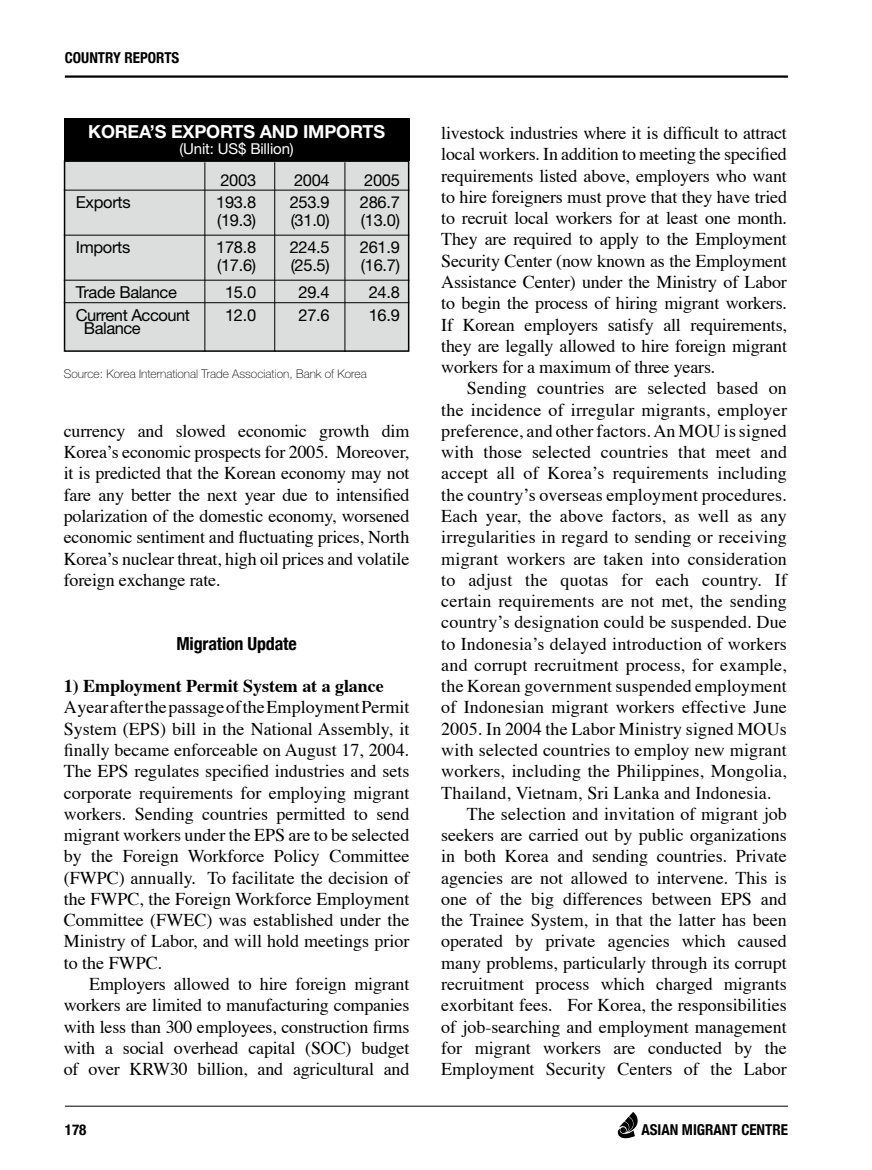
<style>
.page{position:relative;width:872px;height:1170px;background:#fff}
.page>*{position:absolute;margin:0;border:0;box-sizing:border-box;transform-origin:0 0}
.t1{font:18px/21.3px "Times";letter-spacing:.01em;color:#000;text-align:justify}
.t2{font:700 18px "Times";letter-spacing:-.005em;color:#000}
.t3{font:700 18px "Helvetica Neue";letter-spacing:-.01em;color:#fff}
.t4{font:700 condensed 18px "Helvetica Neue";letter-spacing:-.01em;color:#000}
.t5{font:16.5px "Helvetica Neue";letter-spacing:-.02em;color:#000}
.t6{font:700 condensed 15px "Helvetica Neue";color:#000}
.t7{font:15px "Helvetica Neue";letter-spacing:-.01em;color:#fff}
.t8{font:100 12px "Helvetica Neue";color:#000}
</style>
<div class="page">
<hr style="left:65px;top:75px;width:723px;height:3px;background:#000">
<hr style="left:65px;top:1105px;width:723px;height:1px;background:#000">
<svg style="left:618px;top:1112px;width:20px;height:26px"></svg>
<div style="left:65px;top:161px;width:344px;height:190px;background:#dcdddd"></div>
<div style="left:64px;top:160px;width:345px;height:192px;border:2px solid #000"></div>
<hr style="left:64px;top:190px;width:345px;height:1px;background:#000">
<hr style="left:64px;top:235px;width:345px;height:1px;background:#000">
<hr style="left:64px;top:280px;width:345px;height:1px;background:#000">
<hr style="left:64px;top:302px;width:345px;height:1px;background:#000">
<hr style="left:344px;top:162px;width:1px;height:190px;background:#000">
<hr style="left:274px;top:162px;width:1px;height:190px;background:#000">
<hr style="left:204px;top:162px;width:1px;height:190px;background:#000">
<div style="left:64px;top:118px;width:345px;height:42px;background:#000"></div>
<p class="t6" style="left:65px;top:48px;width:116px">COUNTRY REPORTS</p>
<p class="t3" style="left:88px;top:120px;width:27px">KOREA</p>
<p class="t3" style="left:150px;top:120px;width:70px">’S EXPORTS</p>
<p class="t3" style="left:260px;top:120px;width:14px">AND</p>
<p class="t3" style="left:303px;top:120px;width:47px">IMPORTS</p>
<p class="t7" style="left:179px;top:140px;width:116px">(Unit: US$ Billion)</p>
<p class="t5" style="left:220px;top:170px;width:37px">2003</p>
<p class="t5" style="left:294px;top:170px;width:37px">2004</p>
<p class="t5" style="left:364px;top:170px;width:37px">2005</p>
<p class="t5" style="left:76px;top:192px;width:56px">Exports</p>
<p class="t5" style="left:216px;top:192px;width:41px">193.8</p>
<p class="t5" style="left:290px;top:192px;width:41px">253.9</p>
<p class="t5" style="left:360px;top:192px;width:41px">286.7</p>
<p class="t5" style="left:217px;top:210px;width:41px">(19.3)</p>
<p class="t5" style="left:291px;top:210px;width:41px">(31.0)</p>
<p class="t5" style="left:361px;top:210px;width:41px">(13.0)</p>
<p class="t5" style="left:76px;top:237px;width:56px">Imports</p>
<p class="t5" style="left:216px;top:237px;width:41px">178.8</p>
<p class="t5" style="left:290px;top:237px;width:41px">224.5</p>
<p class="t5" style="left:360px;top:237px;width:41px">261.9</p>
<p class="t5" style="left:217px;top:255px;width:41px">(17.6)</p>
<p class="t5" style="left:291px;top:255px;width:41px">(25.5)</p>
<p class="t5" style="left:361px;top:255px;width:41px">(16.7)</p>
<p class="t5" style="left:76px;top:282px;width:103px">Trade Balance</p>
<p class="t5" style="left:225px;top:282px;width:33px">15.0</p>
<p class="t5" style="left:298px;top:282px;width:33px">29.4</p>
<p class="t5" style="left:369px;top:282px;width:33px">24.8</p>
<p class="t5" style="left:76px;top:305px;width:116px">Current Account</p>
<p class="t5" style="left:225px;top:305px;width:33px">12.0</p>
<p class="t5" style="left:298px;top:305px;width:33px">27.6</p>
<p class="t5" style="left:369px;top:305px;width:33px">16.9</p>
<p class="t5" style="left:84px;top:318px;width:58px">Balance</p>
<p class="t8" style="left:64px;top:366px;width:304px">Source: Korea International Trade Association, Bank of Korea</p>
<p class="t1" style="left:64px;top:418px;width:347px">currency and slowed economic growth dim Korea’s economic prospects for 2005. Moreover, it is predicted that the Korean economy may not fare any better the next year due to intensified polarization of the domestic economy, worsened economic sentiment and fluctuating prices, North Korea’s nuclear threat, high oil prices and volatile foreign exchange rate.</p>
<p class="t4" style="left:176px;top:632px;width:122px">Migration Update</p>
<p class="t2" style="left:64px;top:668px;width:321px">1) Employment Permit System at a glance</p>
<p class="t1" style="left:64px;top:695px;width:347px">A year after the passage of the Employment Permit System (EPS) bill in the National Assembly, it finally became enforceable on August 17, 2004.<br>The EPS regulates specified industries and sets corporate requirements for employing migrant workers. Sending countries permitted to send migrant workers under the EPS are to be selected by the Foreign Workforce Policy Committee (FWPC) annually. To facilitate the decision of the FWPC, the Foreign Workforce Employment Committee (FWEC) was established under the Ministry of Labor, and will hold meetings prior to the FWPC.</p>
<p class="t1" style="left:64px;top:971px;width:347px;text-indent:26px">Employers allowed to hire foreign migrant workers are limited to manufacturing companies with less than 300 employees, construction firms with a social overhead capital (SOC) budget of over KRW30 billion, and agricultural and</p>
<p class="t1" style="left:441px;top:121px;width:347px">livestock industries where it is difficult to attract local workers. In addition to meeting the specified requirements listed above, employers who want to hire foreigners must prove that they have tried to recruit local workers for at least one month.<br>They are required to apply to the Employment Security Center (now known as the Employment Assistance Center) under the Ministry of Labor to begin the process of hiring migrant workers.<br>If Korean employers satisfy all requirements, they are legally allowed to hire foreign migrant workers for a maximum of three years.</p>
<p class="t1" style="left:467px;top:376px;width:322px">Sending countries are selected based on</p>
<p class="t1" style="left:441px;top:397px;width:347px">the incidence of irregular migrants, employer</p>
<p class="t1" style="left:441px;top:418px;width:347px">preference, and other factors. An MOU is signed</p>
<p class="t1" style="left:441px;top:440px;width:347px">with those selected countries that meet and</p>
<p class="t1" style="left:441px;top:461px;width:347px">accept all of Korea’s requirements including</p>
<p class="t1" style="left:441px;top:482px;width:347px">the country’s overseas employment procedures.</p>
<p class="t1" style="left:441px;top:503px;width:347px">Each year, the above factors, as well as any</p>
<p class="t1" style="left:441px;top:525px;width:347px">irregularities in regard to sending or receiving</p>
<p class="t1" style="left:441px;top:546px;width:347px">migrant workers are taken into consideration</p>
<p class="t1" style="left:441px;top:567px;width:347px">to adjust the quotas for each country. If</p>
<p class="t1" style="left:441px;top:589px;width:347px">certain requirements are not met, the sending</p>
<p class="t1" style="left:441px;top:610px;width:347px">country’s designation could be suspended. Due</p>
<p class="t1" style="left:441px;top:631px;width:347px">to Indonesia’s delayed introduction of workers</p>
<p class="t1" style="left:441px;top:652px;width:347px">and corrupt recruitment process, for example,</p>
<p class="t1" style="left:441px;top:674px;width:347px">the Korean government suspended employment</p>
<p class="t1" style="left:441px;top:695px;width:347px">of Indonesian migrant workers effective June</p>
<p class="t1" style="left:441px;top:716px;width:347px">2005. In 2004 the Labor Ministry signed MOUs</p>
<p class="t1" style="left:441px;top:737px;width:347px">with selected countries to employ new migrant</p>
<p class="t1" style="left:441px;top:759px;width:347px">workers, including the Philippines, Mongolia,</p>
<p class="t1" style="left:441px;top:780px;width:332px">Thailand, Vietnam, Sri Lanka and Indonesia.</p>
<p class="t1" style="left:467px;top:801px;width:321px">The selection and invitation of migrant job</p>
<p class="t1" style="left:441px;top:822px;width:347px">seekers are carried out by public organizations</p>
<p class="t1" style="left:441px;top:844px;width:347px">in both Korea and sending countries. Private</p>
<p class="t1" style="left:441px;top:865px;width:347px">agencies are not allowed to intervene. This is</p>
<p class="t1" style="left:441px;top:886px;width:347px">one of the big differences between EPS and</p>
<p class="t1" style="left:441px;top:907px;width:347px">the Trainee System, in that the latter has been</p>
<p class="t1" style="left:441px;top:929px;width:347px">operated by private agencies which caused</p>
<p class="t1" style="left:441px;top:950px;width:347px">many problems, particularly through its corrupt</p>
<p class="t1" style="left:441px;top:971px;width:347px">recruitment process which charged migrants</p>
<p class="t1" style="left:441px;top:992px;width:347px">exorbitant fees. For Korea, the responsibilities</p>
<p class="t1" style="left:441px;top:1014px;width:347px">of job-searching and employment management</p>
<p class="t1" style="left:441px;top:1035px;width:347px">for migrant workers are conducted by the</p>
<p class="t1" style="left:441px;top:1056px;width:347px">Employment Security Centers of the Labor</p>
<p class="t6" style="left:65px;top:1120px;width:23px">178</p>
<p class="t6" style="left:641px;top:1120px;width:148px">ASIAN MIGRANT CENTRE</p>
</div>
